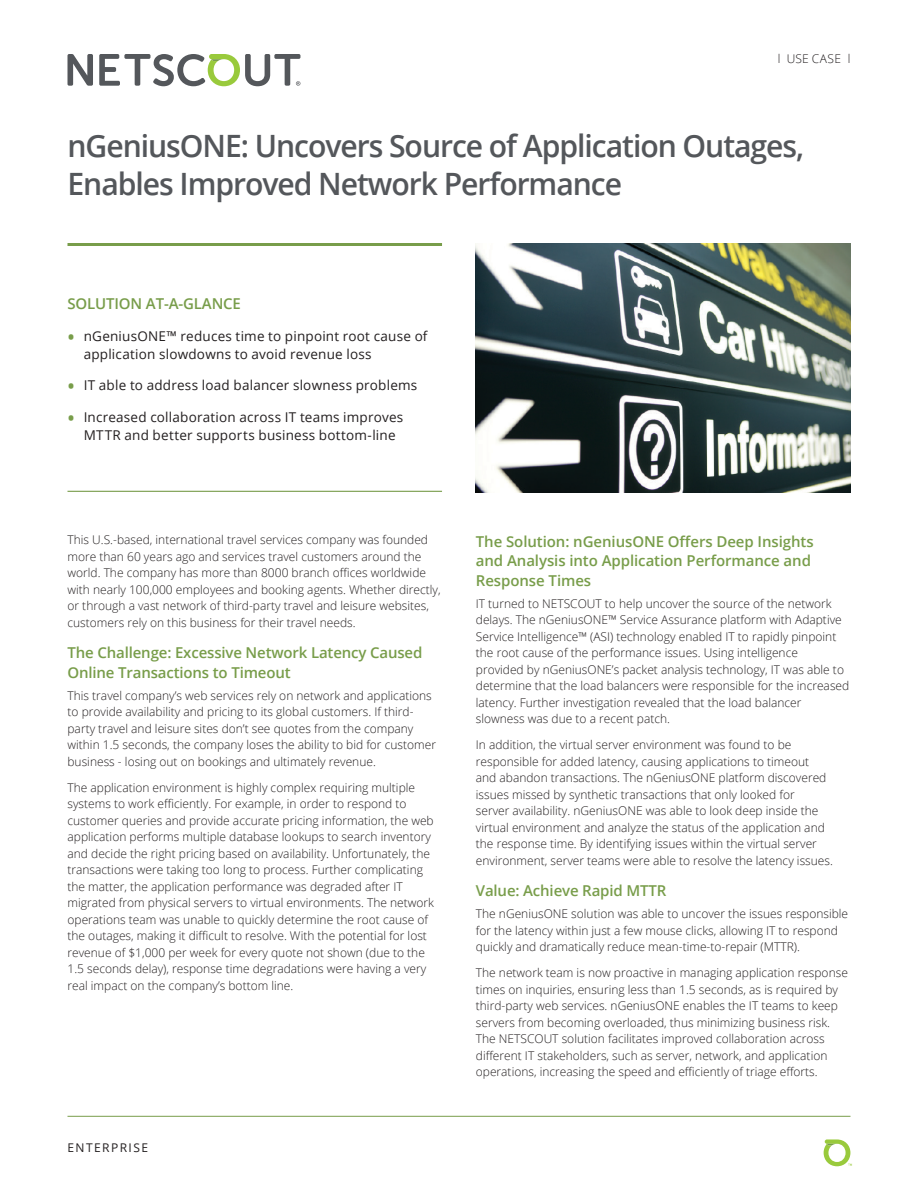
<style>
.page{position:relative;width:918px;height:1188px;background:#fff}
.page>*{position:absolute;margin:0;border:0;box-sizing:border-box;transform-origin:0 0}
.Document_Title{font:600 30.75px/37.5px "Open Sans";letter-spacing:-.035em;color:#54575b}
.Heading{font:600 15px/19.5px "Open Sans";letter-spacing:-.01em;color:#789d4a}
.t1{font:13.5px/18px "Open Sans";letter-spacing:.015em;color:#231f20}
.Body{font:300 12px/16.5px "Open Sans";color:#231f20}
.t2{font:12px "Open Sans";letter-spacing:.12em;color:#231f20}
.s1{font-weight:600;font-size:19.5px;color:#789d4a}
</style>
<div class="page">
<svg style="left:824px;top:1139px;width:28px;height:27px"></svg>
<hr style="left:68px;top:1116px;width:782px;height:1px;background:#789d4a">
<svg style="left:68px;top:54px;width:25px;height:32px"></svg>
<svg style="left:99px;top:54px;width:201px;height:32px"></svg>
<hr style="left:68px;top:243px;width:374px;height:3px;background:#789d4a">
<hr style="left:68px;top:491px;width:374px;height:1px;background:#789d4a">
<img style="left:476px;top:243px;width:374px;height:249px">
<p class="Body" style="left:778px;top:50px;width:74px">l USE CASE l</p>
<p class="Document_Title" style="left:68px;top:127px;width:738px">nGeniusONE: Uncovers Source of Application Outages,<br>Enables Improved Network Performance</p>
<p class="Heading" style="left:68px;top:294px;width:175px">SOLUTION AT-A-GLANCE</p>
<p class="t1" style="left:84px;top:327px;width:345px;text-indent:-16px"><span class="s1">•</span> nGeniusONE™ reduces time to pinpoint root cause of application slowdowns to avoid revenue loss</p>
<p class="t1" style="left:68px;top:376px;width:351px"><span class="s1">•</span> IT able to address load balancer slowness problems</p>
<p class="t1" style="left:84px;top:408px;width:321px;text-indent:-16px"><span class="s1">•</span> Increased collaboration across IT teams improves<br>MTTR and better supports business bottom-line</p>
<p class="Body" style="left:68px;top:531px;width:375px">This U.S.-based, international travel services company was founded more than 60 years ago and services travel customers around the world. The company has more than 8000 branch offices worldwide with nearly 100,000 employees and booking agents. Whether directly, or through a vast network of third-party travel and leisure websites, customers rely on this business for their travel needs.</p>
<p class="Heading" style="left:68px;top:643px;width:356px">The Challenge: Excessive Network Latency Caused<br>Online Transactions to Timeout</p>
<p class="Body" style="left:68px;top:687px;width:370px">This travel company’s web services rely on network and applications to provide availability and pricing to its global customers. If third&shy;party travel and leisure sites don’t see quotes from the company within 1.5 seconds, the company loses the ability to bid for customer business - losing out on bookings and ultimately revenue.</p>
<p class="Body" style="left:68px;top:779px;width:368px">The application environment is highly complex requiring multiple systems to work efficiently. For example, in order to respond to customer queries and provide accurate pricing information, the web application performs multiple database lookups to search inventory and decide the right pricing based on availability. Unfortunately, the transactions were taking too long to process. Further complicating the matter, the application performance was degraded after IT migrated from physical servers to virtual environments. The network operations team was unable to quickly determine the root cause of the outages, making it difficult to resolve. With the potential for lost revenue of $1,000 per week for every quote not shown (due to the 1.5 seconds delay), response time degradations were having a very real impact on the company’s bottom line.</p>
<p class="t2" style="left:68px;top:1139px;width:82px">ENTERPRISE</p>
<p class="Heading" style="left:476px;top:531px;width:339px">The Solution: nGeniusONE Offers Deep Insights and Analysis into Application Performance and<br>Response Times</p>
<p class="Body" style="left:476px;top:595px;width:375px">IT turned to NETSCOUT to help uncover the source of the network delays. The nGeniusONE™ Service Assurance platform with Adaptive Service Intelligence™ (ASI) technology enabled IT to rapidly pinpoint the root cause of the performance issues. Using intelligence<br>provided by nGeniusONE’s packet analysis technology, IT was able to determine that the load balancers were responsible for the increased latency. Further investigation revealed that the load balancer slowness was due to a recent patch.</p>
<p class="Body" style="left:476px;top:736px;width:359px">In addition, the virtual server environment was found to be responsible for added latency, causing applications to timeout<br>and abandon transactions. The nGeniusONE platform discovered issues missed by synthetic transactions that only looked for<br>server availability. nGeniusONE was able to look deep inside the virtual environment and analyze the status of the application and the response time. By identifying issues within the virtual server environment, server teams were able to resolve the latency issues.</p>
<p class="Heading" style="left:476px;top:881px;width:192px">Value: Achieve Rapid MTTR</p>
<p class="Body" style="left:476px;top:905px;width:374px">The nGeniusONE solution was able to uncover the issues responsible for the latency within just a few mouse clicks, allowing IT to respond quickly and dramatically reduce mean-time-to-repair (MTTR).</p>
<p class="Body" style="left:476px;top:964px;width:374px">The network team is now proactive in managing application response times on inquiries, ensuring less than 1.5 seconds, as is required by third-party web services. nGeniusONE enables the IT teams to keep servers from becoming overloaded, thus minimizing business risk.<br>The NETSCOUT solution facilitates improved collaboration across different IT stakeholders, such as server, network, and application operations, increasing the speed and efficiently of triage efforts.</p>
</div>
